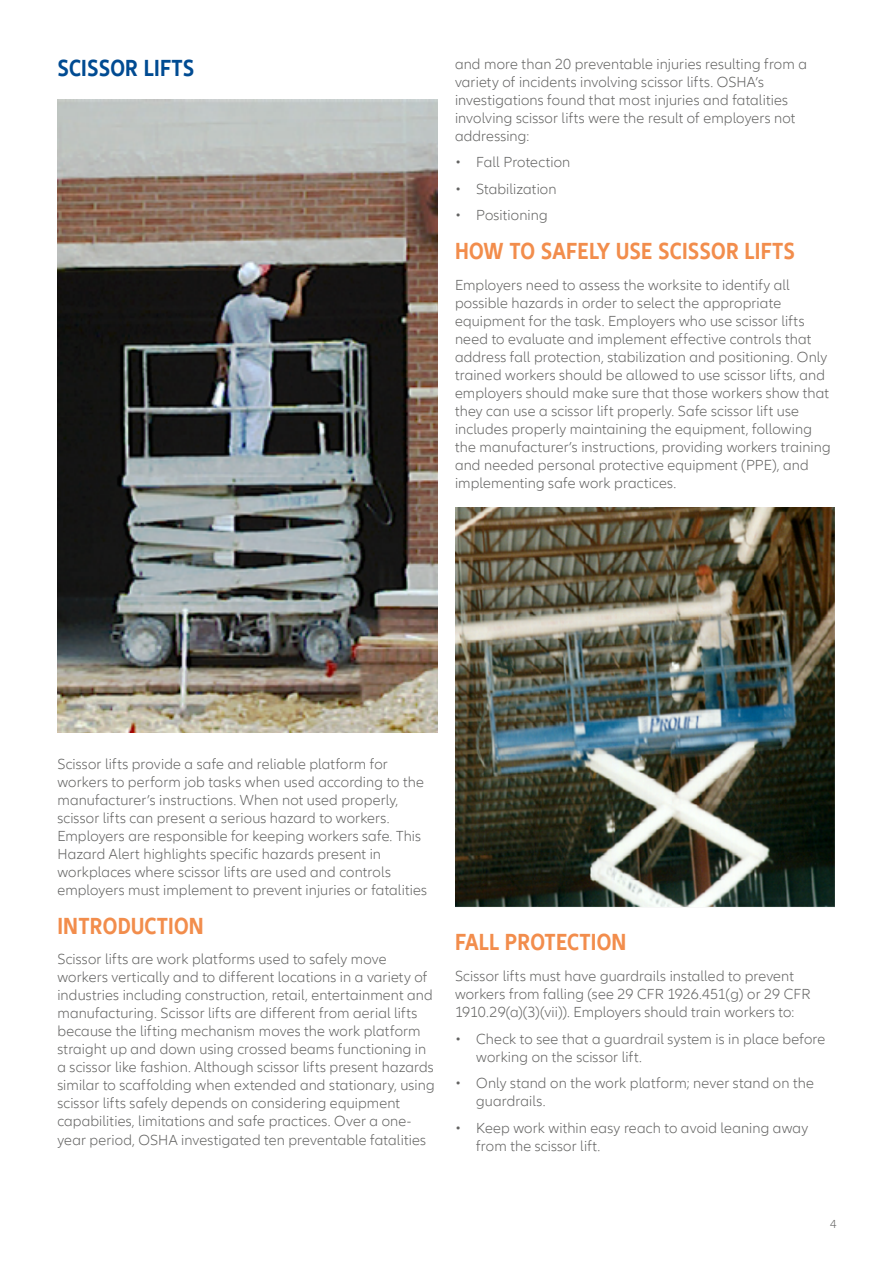
<style>
.page{position:relative;width:893px;height:1263px;background:#fff}
.page>*{position:absolute;margin:0;border:0;box-sizing:border-box;transform-origin:0 0}
.t1{font:700 condensed 24px "Allianz Neo";letter-spacing:.01em;color:#f28d4c}
.t2{font:700 condensed 24px "Allianz Neo";letter-spacing:.01em;color:#004b92}
.t3{font:300 15px/18px "Allianz Neo";letter-spacing:.01em;color:#636362}
.t4{font:300 12px "Allianz Neo";color:#636362}
</style>
<div class="page">
<img style="left:57px;top:99px;width:381px;height:633px">
<img style="left:455px;top:507px;width:380px;height:401px">
<h1 class="t2" style="left:57px;top:54px;width:138px">SCISSOR LIFTS</h1>
<p class="t3" style="left:455px;top:55px;width:353px">and more than 20 preventable injuries resulting from a variety of incidents involving scissor lifts. OSHA’s investigations found that most injuries and fatalities involving scissor lifts were the result of employers not addressing:</p>
<p class="t3" style="left:455px;top:154px;width:117px">• Fall Protection</p>
<p class="t3" style="left:455px;top:180px;width:103px">• Stabilization</p>
<p class="t3" style="left:455px;top:207px;width:94px">• Positioning</p>
<h1 class="t1" style="left:455px;top:237px;width:341px">HOW TO SAFELY USE SCISSOR LIFTS</h1>
<p class="t3" style="left:455px;top:276px;width:377px">Employers need to assess the worksite to identify all possible hazards in order to select the appropriate equipment for the task. Employers who use scissor lifts need to evaluate and implement effective controls that address fall protection, stabilization and positioning. Only trained workers should be allowed to use scissor lifts, and employers should make sure that those workers show that they can use a scissor lift properly. Safe scissor lift use includes properly maintaining the equipment, following the manufacturer’s instructions, providing workers training and needed personal protective equipment (PPE), and implementing safe work practices.</p>
<p class="t3" style="left:57px;top:756px;width:371px">Scissor lifts provide a safe and reliable platform for workers to perform job tasks when used according to the manufacturer’s instructions. When not used properly, scissor lifts can present a serious hazard to workers.<br>Employers are responsible for keeping workers safe. This Hazard Alert highlights specific hazards present in workplaces where scissor lifts are used and controls employers must implement to prevent injuries or fatalities</p>
<h1 class="t1" style="left:57px;top:912px;width:148px">INTRODUCTION</h1>
<p class="t3" style="left:57px;top:951px;width:379px">Scissor lifts are work platforms used to safely move workers vertically and to different locations in a variety of industries including construction, retail, entertainment and manufacturing. Scissor lifts are different from aerial lifts because the lifting mechanism moves the work platform straight up and down using crossed beams functioning in a scissor like fashion. Although scissor lifts present hazards similar to scaffolding when extended and stationary, using scissor lifts safely depends on considering equipment capabilities, limitations and safe practices. Over a one&shy;year period, OSHA investigated ten preventable fatalities</p>
<h1 class="t1" style="left:455px;top:928px;width:173px">FALL PROTECTION</h1>
<p class="t3" style="left:455px;top:967px;width:357px">Scissor lifts must have guardrails installed to prevent workers from falling (see 29 CFR 1926.451(g) or 29 CFR<br>1910.29(a)(3)(vii)). Employers should train workers to:</p>
<p class="t3" style="left:476px;top:1030px;width:351px;text-indent:-21px">• Check to see that a guardrail system is in place before working on the scissor lift.</p>
<p class="t3" style="left:476px;top:1074px;width:339px;text-indent:-21px">• Only stand on the work platform; never stand on the guardrails.</p>
<p class="t3" style="left:476px;top:1119px;width:333px;text-indent:-21px">• Keep work within easy reach to avoid leaning away from the scissor lift.</p>
<p class="t4" style="left:830px;top:1217px;width:8px">4</p>
</div>
